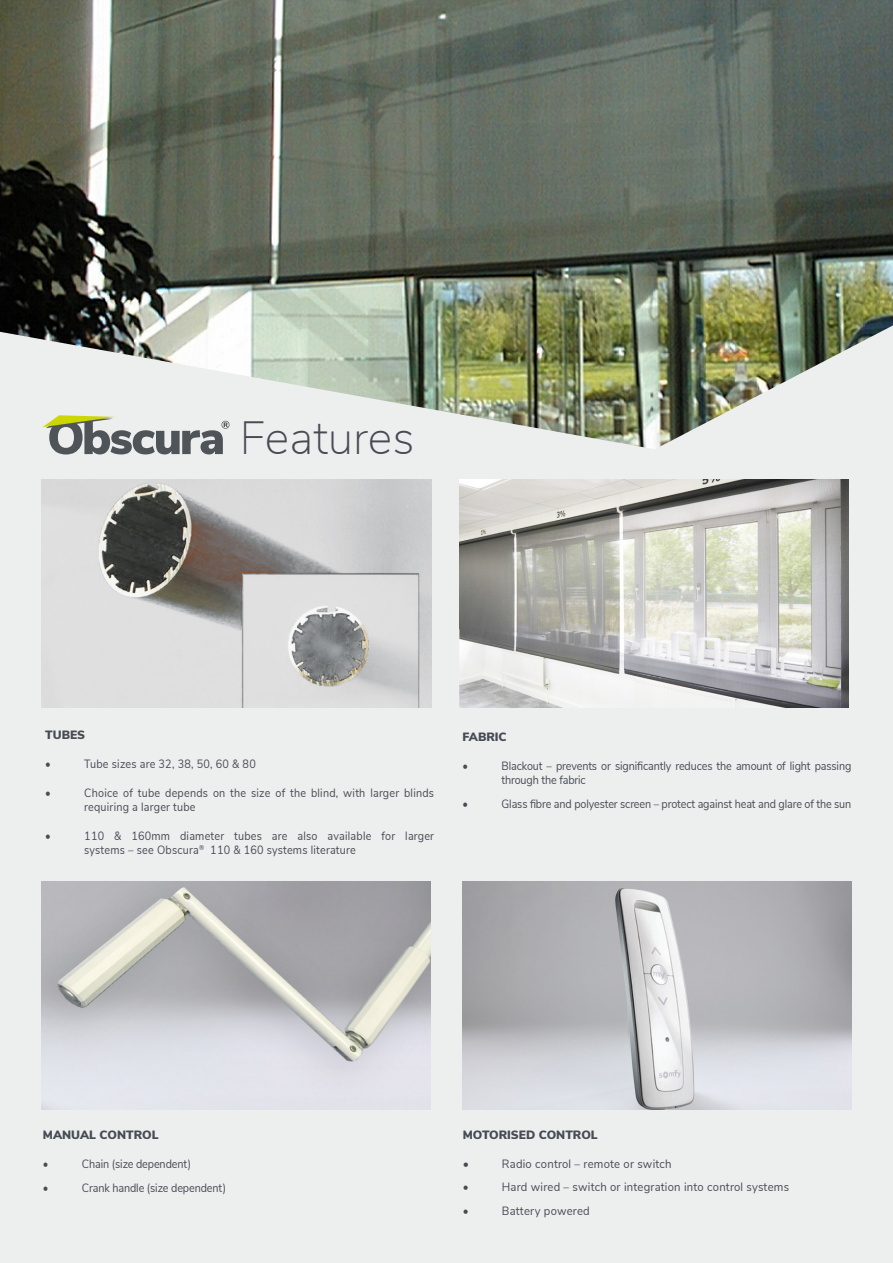
<style>
.page{position:relative;width:893px;height:1263px;background:#edeeee}
.page>*{position:absolute;margin:0;border:0;box-sizing:border-box;transform-origin:0 0}
.t1{font:200 46.5px "Nunito Sans";color:#464b54}
.t2{font:12px/14.4px "Nunito Sans";letter-spacing:.015em;color:#464b54;scale:.9 1}
.t3{font:12px/14.4px "Nunito Sans";letter-spacing:-.01em;color:#464b54;scale:.9 1}
.t4{font:12px "Nunito Sans";letter-spacing:.015em;color:#464b54;scale:.94 1}
.t5{font:900 12px "Nunito Sans";color:#464b54}
.t6{font:12px "Nunito Sans";letter-spacing:.015em;color:#464b54}
</style>
<div class="page">
<img style="left:0;top:0;width:893px;height:449px">
<img style="left:460px;top:479px;width:389px;height:228px">
<img style="left:42px;top:479px;width:389px;height:228px">
<img style="left:463px;top:882px;width:388px;height:228px">
<img style="left:42px;top:882px;width:388px;height:228px">
<svg style="left:43px;top:415px;width:186px;height:39px"></svg>
<p class="t1" style="left:240px;top:404px;width:176px">Features</p>
<p class="t5" style="left:45px;top:726px;width:41px">TUBES</p>
<p class="t2" style="left:45px;top:756px;width:8px">•</p>
<p class="t2" style="left:84px;top:756px;width:192px">Tube sizes are 32, 38, 50, 60 &amp; 80</p>
<p class="t2" style="left:45px;top:785px;width:8px">•</p>
<p class="t2" style="left:84px;top:785px;width:390px">Choice of tube depends on the size of the blind, with larger blinds requiring a larger tube</p>
<p class="t2" style="left:45px;top:828px;width:8px">•</p>
<p class="t2" style="left:84px;top:828px;width:390px">110 &amp; 160mm diameter tubes are also available for larger systems – see Obscura<sup>®</sup> 110 &amp; 160 systems literature</p>
<p class="t5" style="left:463px;top:728px;width:46px">FABRIC</p>
<p class="t2" style="left:463px;top:758px;width:8px">•</p>
<p class="t3" style="left:502px;top:758px;width:390px">Blackout – prevents or significantly reduces the amount of light passing through the fabric</p>
<p class="t2" style="left:463px;top:795px;width:8px">•</p>
<p class="t3" style="left:502px;top:795px;width:390px">Glass fibre and polyester screen – protect against heat and glare of the sun</p>
<p class="t5" style="left:43px;top:1126px;width:117px">MANUAL CONTROL</p>
<p class="t2" style="left:43px;top:1156px;width:8px">•</p>
<p class="t3" style="left:82px;top:1156px;width:123px">Chain (size dependent)</p>
<p class="t2" style="left:43px;top:1180px;width:8px">•</p>
<p class="t3" style="left:82px;top:1180px;width:162px">Crank handle (size dependent)</p>
<p class="t5" style="left:463px;top:1126px;width:136px">MOTORISED CONTROL</p>
<p class="t6" style="left:463px;top:1155px;width:8px">•</p>
<p class="t4" style="left:502px;top:1155px;width:182px">Radio control – remote or switch</p>
<p class="t4" style="left:463px;top:1178px;width:8px">•</p>
<p class="t4" style="left:502px;top:1178px;width:307px">Hard wired – switch or integration into control systems</p>
<p class="t4" style="left:463px;top:1202px;width:8px">•</p>
<p class="t4" style="left:502px;top:1202px;width:95px">Battery powered</p>
</div>
